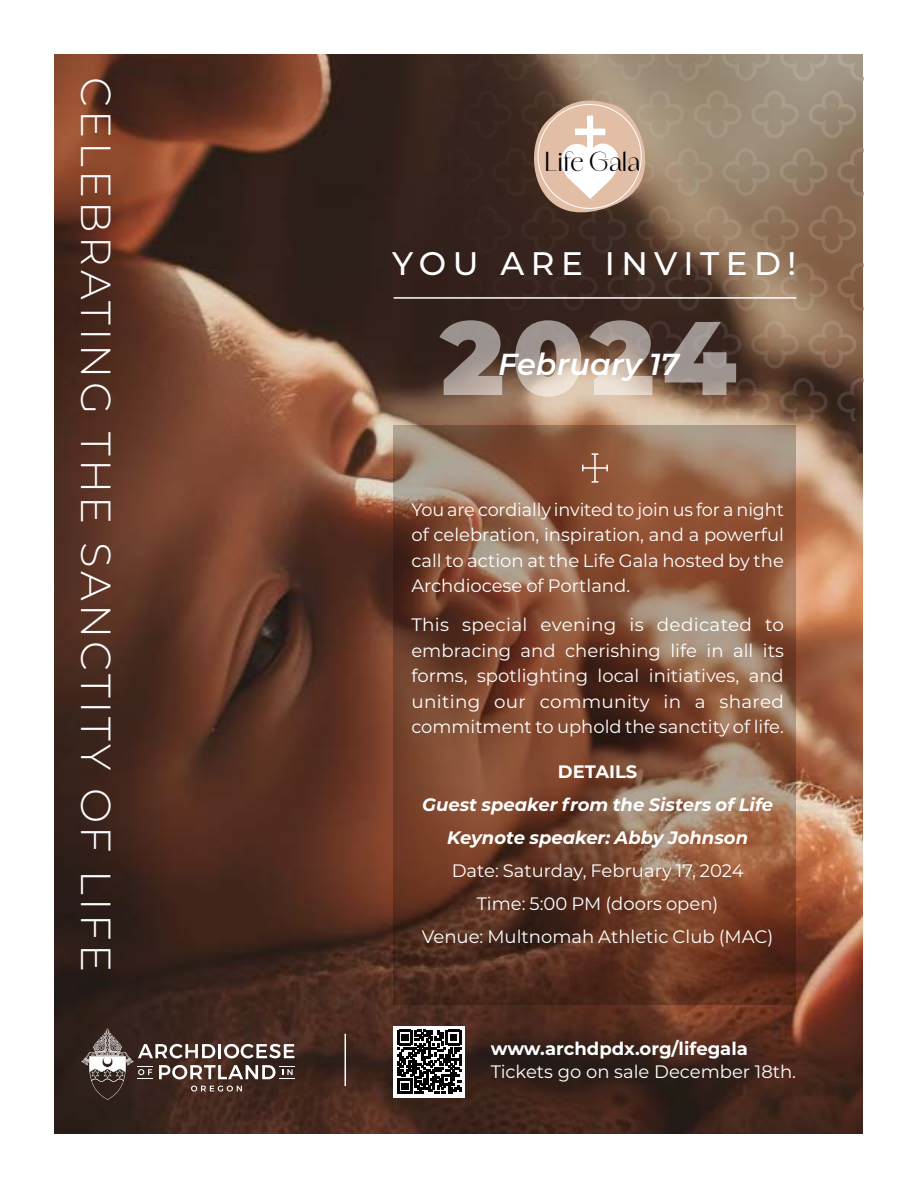
<style>
.page{position:relative;width:918px;height:1188px;background:#fff}
.page>*{position:absolute;margin:0;border:0;box-sizing:border-box;transform-origin:0 0}
.t1{font:900 104.4px "Montserrat";color:#fff}
.t2{font:300 42px "Montserrat";letter-spacing:.08em;color:#fff}
.t3{font:500 32.7px "Montserrat";letter-spacing:.2em;color:#fff}
.t4{font:italic 600 30.45px "Montserrat";color:#fff}
.t5{font:25.2px "Amandine";color:#000;scale:.96 1}
.t6{font:18px/25.5px "Montserrat";color:#fff;text-align:justify}
.t7{font:italic 700 18px/33px "Montserrat";color:#fff;text-align:center}
.t8{font:700 18px "Montserrat";color:#fff}
</style>
<div class="page">
<img style="left:54px;top:54px;width:809px;height:1080px">
<svg style="left:81px;top:1028px;width:214px;height:72px;background:#5f4c45"></svg>
<svg style="left:262px;top:54px;width:602px;height:367px;background:#664e3f"></svg>
<hr style="left:394px;top:297px;width:402px;height:2px;background:#fff">
<svg style="left:528px;top:99px;width:124px;height:123px"></svg>
<svg style="left:394px;top:425px;width:402px;height:580px;background:#7c4e39"></svg>
<hr style="left:594px;top:454px;width:2px;height:28px;background:#fff">
<hr style="left:583px;top:467px;width:24px;height:2px;background:#fff">
<svg style="left:606px;top:465px;width:2px;height:6px"></svg>
<svg style="left:582px;top:465px;width:2px;height:6px"></svg>
<hr style="left:345px;top:1034px;width:1px;height:52px;background:#fff">
<div style="left:394px;top:1026px;width:71px;height:72px;background:#fff"></div>
<svg style="left:397px;top:1030px;width:64px;height:64px"></svg>
<h2 class="t2" style="left:125px;top:77px;width:896px;rotate:90deg">CELEBRATING THE SANCTITY OF LIFE</h2>
<h3 class="t5" style="left:544px;top:144px;width:101px">Life Gala</h3>
<h3 class="t3" style="left:392px;top:240px;width:406px">YOU ARE INVITED!</h3>
<h1 class="t1" style="left:441px;top:280px;width:297px">2024</h1>
<h3 class="t4" style="left:498px;top:342px;width:182px">February 17</h3>
<p class="t6" style="left:411px;top:496px;width:374px">You are cordially invited to join us for a night of celebration, inspiration, and a powerful call to action at the Life Gala hosted by the Archdiocese of Portland.</p>
<p class="t6" style="left:411px;top:612px;width:374px">This special evening is dedicated to embracing and cherishing life in all its forms, spotlighting local initiatives, and uniting our community in a shared commitment to uphold the sanctity of life.</p>
<p class="t8" style="left:558px;top:759px;width:81px">DETAILS</p>
<p class="t7" style="left:422px;top:788px;width:352px">Guest speaker from the Sisters of Life<br>Keynote speaker: Abby Johnson</p>
<p class="t6" style="left:422px;top:854px;width:353px;line-height:33px;text-align:center">Date: Saturday, February 17, 2024<br>Time: 5:00 PM (doors open)<br>Venue: Multnomah Athletic Club (MAC)</p>
<p class="t8" style="left:491px;top:1036px;width:259px">www.archdpdx.org/lifegala</p>
<p class="t6" style="left:491px;top:1058px;width:307px">Tickets go on sale December 18th.</p>
</div>
